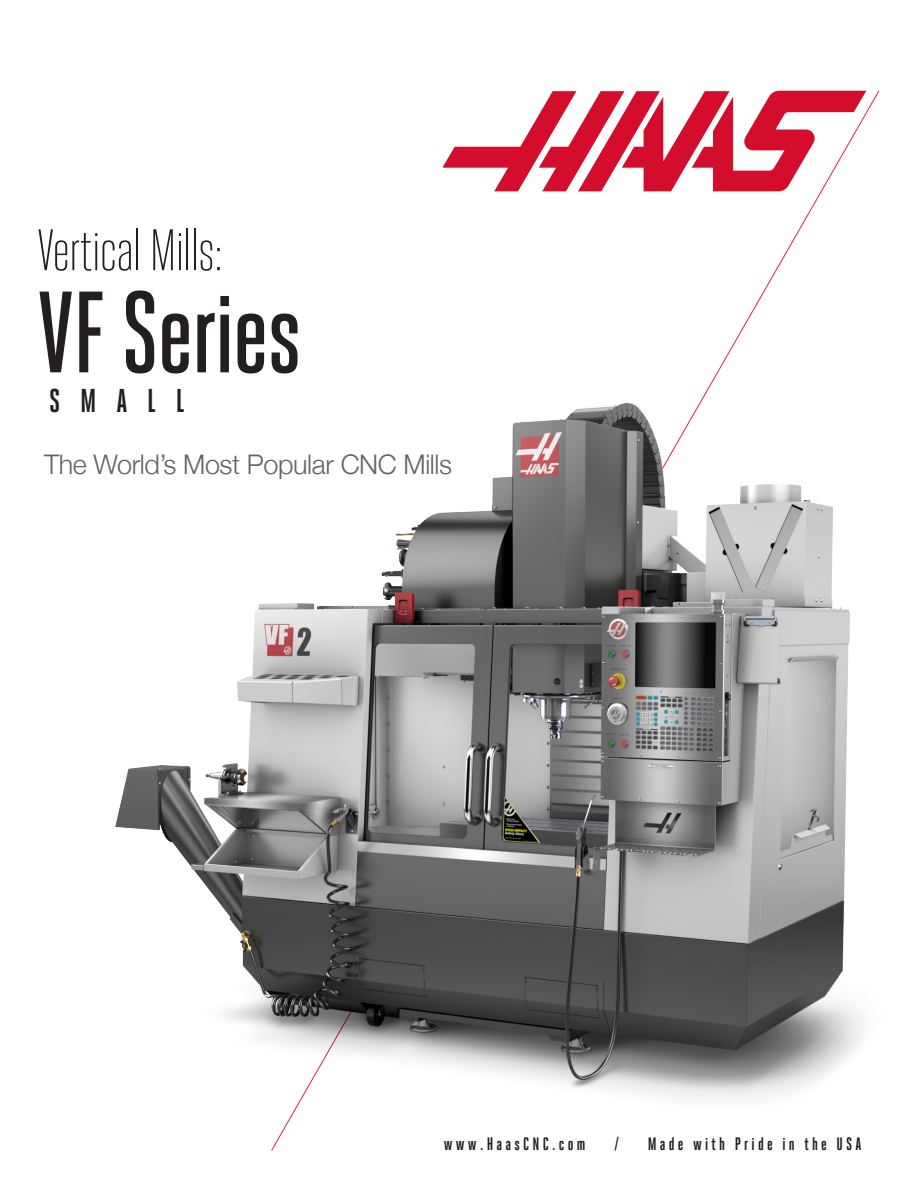
<style>
.page{position:relative;width:918px;height:1188px;background:#fff}
.page>*{position:absolute;margin:0;border:0;box-sizing:border-box;transform-origin:0 0}
.Haas_Body_Copy{font:500 115.35px "Heroic Condensed";letter-spacing:-.02em;color:#231f20}
.Haas_Body_Copy-2{font:300 58.5px "Heroic Condensed";letter-spacing:-.02em;color:#231f20}
.t1{font:700 33px "Heroic Condensed";letter-spacing:.6em;color:#231f20}
.Haas_Body_Copy-3{font:300 27px "Helvetica Neue";letter-spacing:-.015em;color:#626362}
.t2{font:700 18px "Heroic Condensed";letter-spacing:.18em;color:#231f20}
</style>
<div class="page">
<svg style="left:443px;top:91px;width:422px;height:100px"></svg>
<img style="left:115px;top:387px;width:748px;height:729px">
<p class="Haas_Body_Copy-2" style="left:37px;top:218px;width:188px">Vertical Mills:</p>
<p class="Haas_Body_Copy" style="left:37px;top:269px;width:267px">VF Series</p>
<p class="t1" style="left:49px;top:383px;width:137px">SMALL</p>
<p class="Haas_Body_Copy-3" style="left:44px;top:442px;width:410px">The World’s Most Popular CNC Mills</p>
<p class="t2" style="left:444px;top:1134px;width:143px">www.HaasCNC.com</p>
<p class="t2" style="left:614px;top:1134px;width:7px">/</p>
<p class="t2" style="left:648px;top:1134px;width:215px">Made with Pride in the USA</p>
</div>
